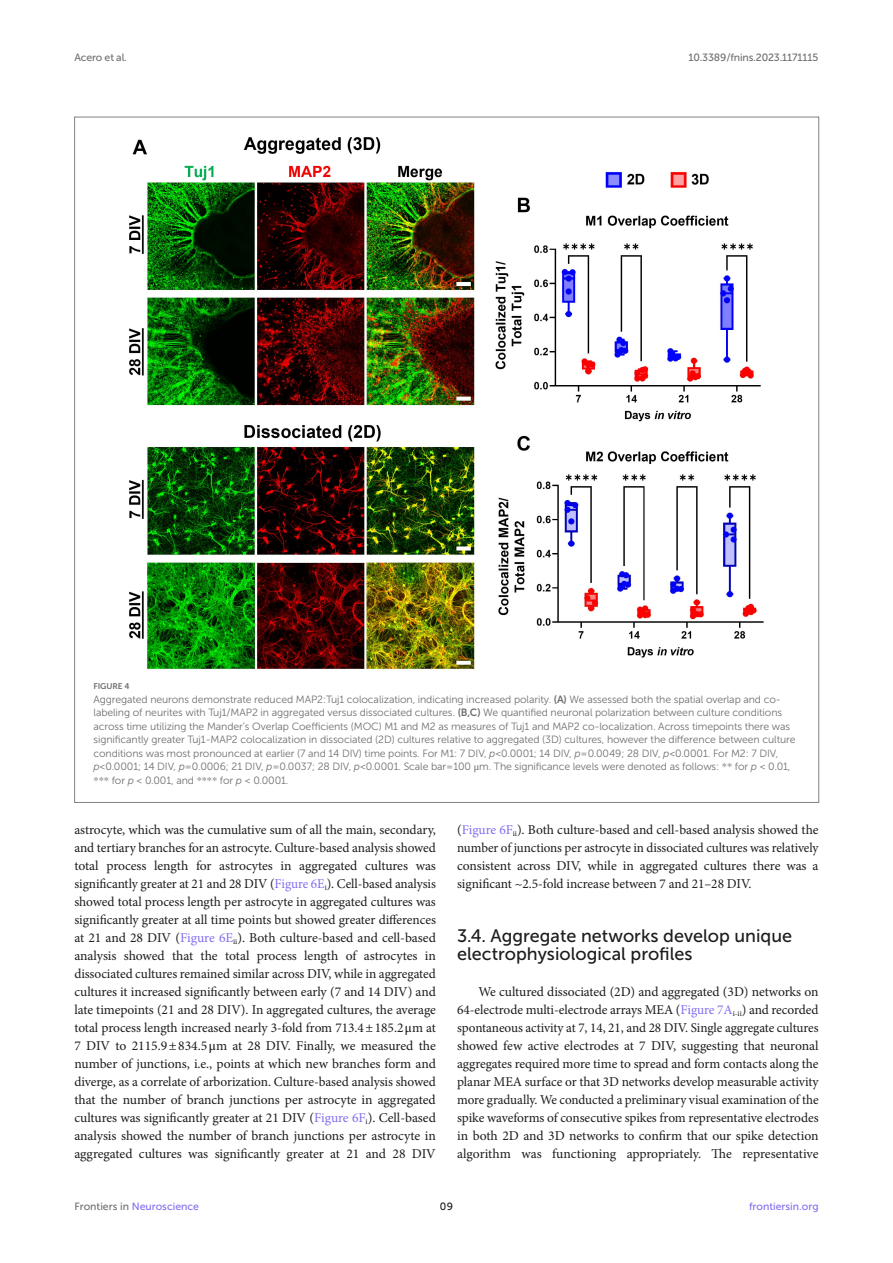
<style>
.page{position:relative;width:893px;height:1263px;background:#fff}
.page>*{position:absolute;margin:0;border:0;box-sizing:border-box;transform-origin:0 0}
.HEAD_2{font:18px/18px "Museo Sans 500";color:#1b1c1b}
.TEXT{font:13.5px/18px "Minion Pro";letter-spacing:-.005em;color:#1b1c1b;text-align:justify}
.TEXT_FLUSH{font:13.5px/18px "Minion Pro";letter-spacing:-.005em;color:#1b1c1b;text-align:justify}
.FIG_LEG{font:10.5px/13.5px "Museo Sans 300";letter-spacing:-.01em;color:#706f70}
.t1{font:10.5px "Museo Sans 500";color:#856df0}
.t2{font:10.5px "Museo Sans 500";letter-spacing:-.015em;color:#706f70}
.t3{font:10.5px "Museo Sans 500";color:#1b1c1b}
.FIG_HD{font:8.25px "Museo Sans 700";letter-spacing:-.01em;color:#706f70}
.s1{font-family:"Museo Sans 700"}
.s2{font-style:italic}
.s3{font-family:"STIX General"}
.s4{font-family:"STIX"}
.s5{color:#856df0}
.s6{color:#706f70}
</style>
<div class="page">
<img style="left:129px;top:137px;width:635px;height:533px">
<p class="t2" style="left:74px;top:51px;width:54px">Acero et al.</p>
<p class="t2" style="left:688px;top:51px;width:132px">10.3389/fnins.2023.1171115</p>
<p class="FIG_HD" style="left:94px;top:681px;width:37px">FIGURE 4</p>
<p class="FIG_LEG" style="left:94px;top:692px;width:703px">Aggregated neurons demonstrate reduced MAP2:Tuj1 colocalization, indicating increased polarity. <span class="s1">(A)</span> We assessed both the spatial overlap and co&shy;labeling of neurites with Tuj1/MAP2 in aggregated versus dissociated cultures. <span class="s1">(B,C)</span> We quantified neuronal polarization between culture conditions across time utilizing the Mander’s Overlap Coefficients (MOC) M1 and M2 as measures of Tuj1 and MAP2 co-localization. Across timepoints there was significantly greater Tuj1-MAP2 colocalization in dissociated (2D) cultures relative to aggregated (3D) cultures, however the difference between culture conditions was most pronounced at earlier (7 and 14 DIV) time points. For M1: 7 DIV, <span class="s2">p</span> &lt; 0.0001; 14 DIV, <span class="s2">p</span> = 0.0049; 28 DIV, <span class="s2">p</span> &lt; 0.0001. For M2: 7 DIV,<br><span class="s2">p</span> &lt; 0.0001; 14 DIV, <span class="s2">p</span> = 0.0006; 21 DIV, <span class="s2">p</span> = 0.0037; 28 DIV, <span class="s2">p</span> &lt; 0.0001. Scale bar = 100 <span class="s3">μ</span>m. The significance levels were denoted as follows: <span class="s4">**</span> for <span class="s2">p</span> &lt; 0.01, <span class="s4">***</span> for <span class="s2">p</span> &lt; 0.001, and <span class="s4">****</span> for <span class="s2">p</span> &lt; 0.0001.</p>
<p class="TEXT" style="left:74px;top:821px;width:363px">astrocyte, which was the cumulative sum of all the main, secondary, and tertiary branches for an astrocyte. Culture-based analysis showed total process length for astrocytes in aggregated cultures was significantly greater at 21 and 28 DIV (<span class="s5">Figure 6E</span><sub>i</sub>). Cell-based analysis showed total process length per astrocyte in aggregated cultures was significantly greater at all time points but showed greater differences at 21 and 28 DIV (<span class="s5">Figure 6E</span><sub>ii</sub>). Both culture-based and cell-based analysis showed that the total process length of astrocytes in dissociated cultures remained similar across DIV, while in aggregated cultures it increased significantly between early (7 and 14 DIV) and late timepoints (21 and 28 DIV). In aggregated cultures, the average total process length increased nearly 3-fold from 713.4±185.2<span class="s3">μ</span>m at 7 DIV to 2115.9±834.5<span class="s3">μ</span>m at 28 DIV. Finally, we measured the number of junctions, i.e., points at which new branches form and diverge, as a correlate of arborization. Culture-based analysis showed that the number of branch junctions per astrocyte in aggregated cultures was significantly greater at 21 DIV (<span class="s5">Figure 6F</span><sub>i</sub>). Cell-based analysis showed the number of branch junctions per astrocyte in aggregated cultures was significantly greater at 21 and 28 DIV</p>
<p class="TEXT" style="left:457px;top:821px;width:363px">(<span class="s5">Figure 6F</span><sub>ii</sub>). Both culture-based and cell-based analysis showed the number of junctions per astrocyte in dissociated cultures was relatively consistent across DIV, while in aggregated cultures there was a significant ~2.5-fold increase between 7 and 21–28 DIV.</p>
<p class="HEAD_2" style="left:457px;top:927px;width:336px">3.4. Aggregate networks develop unique electrophysiological profiles</p>
<p class="TEXT_FLUSH" style="left:457px;top:983px;width:363px;text-indent:21px">We cultured dissociated (2D) and aggregated (3D) networks on 64-electrode multi-electrode arrays MEA (<span class="s5">Figure 7A</span><sub>i-ii</sub>) and recorded spontaneous activity at 7, 14, 21, and 28 DIV. Single aggregate cultures showed few active electrodes at 7 DIV, suggesting that neuronal aggregates required more time to spread and form contacts along the planar MEA surface or that 3D networks develop measurable activity more gradually. We conducted a preliminary visual examination of the spike waveforms of consecutive spikes from representative electrodes in both 2D and 3D networks to confirm that our spike detection algorithm was functioning appropriately. The representative</p>
<p class="t1" style="left:74px;top:1200px;width:126px"><span class="s6">Frontiers in</span> Neuroscience</p>
<p class="t3" style="left:440px;top:1200px;width:15px">09</p>
<p class="t1" style="left:749px;top:1200px;width:71px">frontiersin.org</p>
</div>
